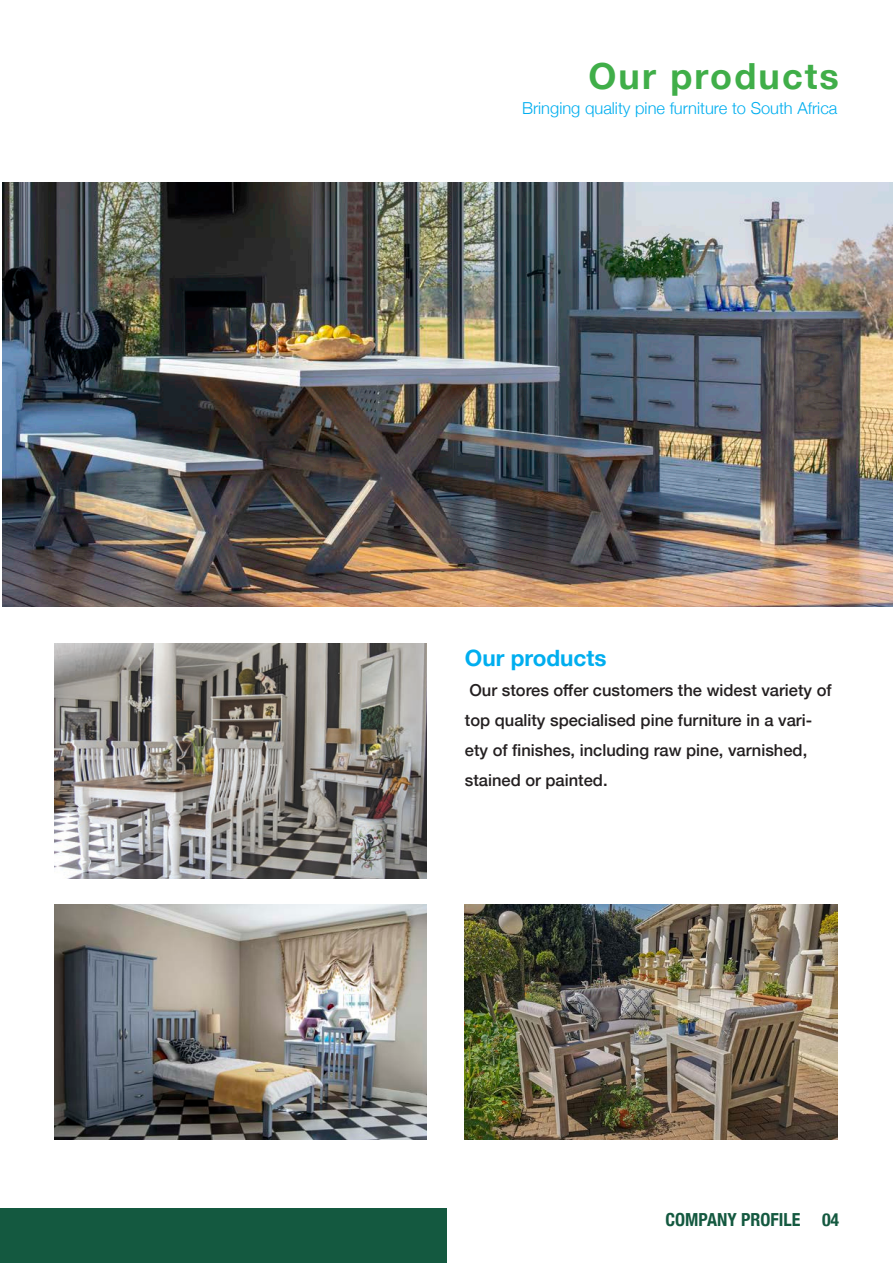
<style>
.page{position:relative;width:893px;height:1263px;background:#fff}
.page>*{position:absolute;margin:0;border:0;box-sizing:border-box;transform-origin:0 0}
.t1{font:700 36px "Helvetica Neue";letter-spacing:.06em;color:#40ae49}
.t2{font:700 22.5px "Helvetica Neue";color:#00aeef}
.t3{font:700 condensed 18px "Helvetica Neue";color:#145940}
.t4{font:500 16.5px/30px "Helvetica Neue";color:#231f20}
.t5{font:300 16.5px "Helvetica Neue";color:#00aeef}
</style>
<div class="page">
<div style="left:0;top:1209px;width:446px;height:54px;background:#145940"></div>
<img style="left:2px;top:182px;width:891px;height:424px">
<img style="left:465px;top:905px;width:372px;height:235px">
<img style="left:54px;top:644px;width:373px;height:235px">
<img style="left:54px;top:905px;width:373px;height:235px">
<p class="t1" style="left:588px;top:48px;width:252px">Our products</p>
<p class="t5" style="left:522px;top:95px;width:317px">Bringing quality pine furniture to South Africa</p>
<p class="t2" style="left:465px;top:640px;width:143px">Our products</p>
<p class="t4" style="left:465px;top:673px;width:368px">Our stores offer customers the widest variety of top quality specialised pine furniture in a vari&shy;ety of finishes, including raw pine, varnished, stained or painted.</p>
<p class="t3" style="left:665px;top:1205px;width:175px">COMPANY PROFILE 04</p>
</div>
